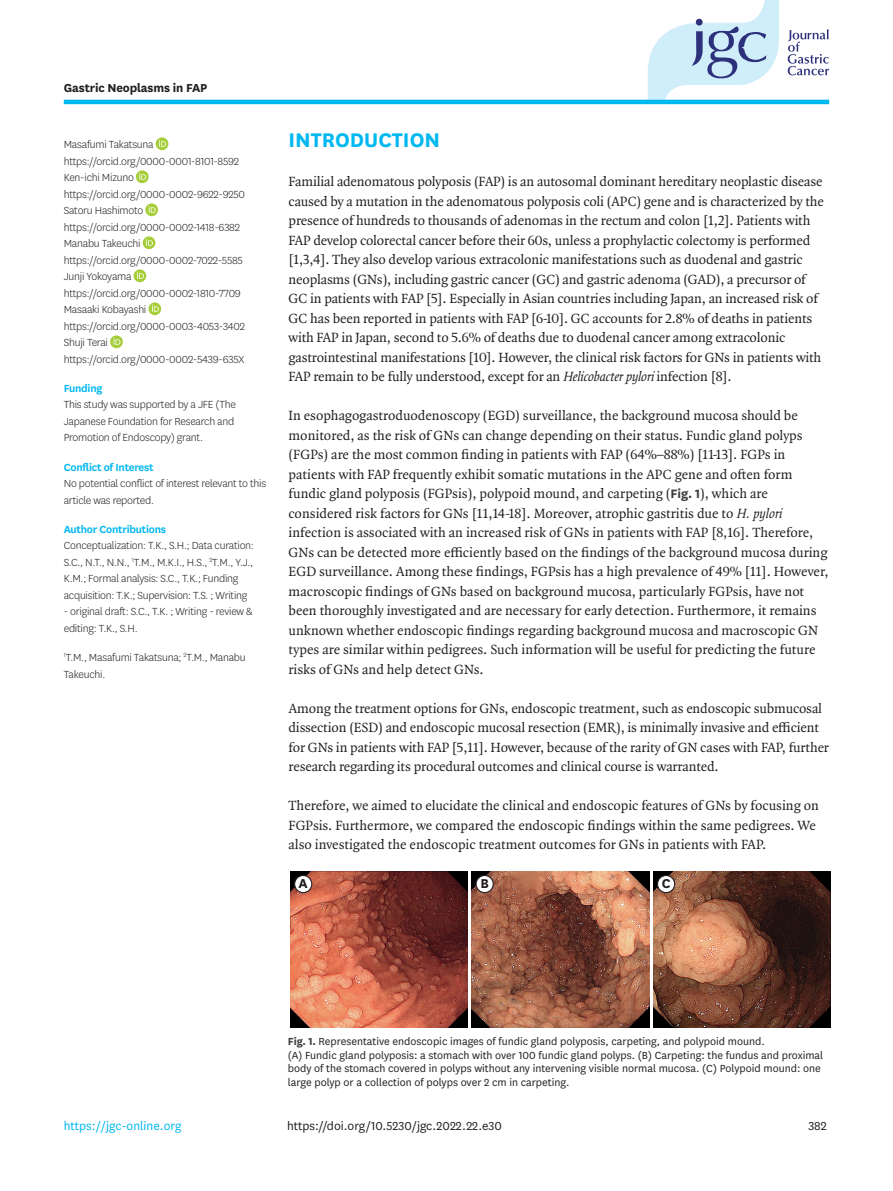
<style>
.page{position:relative;width:893px;height:1191px;background:#fff}
.page>*{position:absolute;margin:0;border:0;box-sizing:border-box;transform-origin:0 0}
.body_title1{font:700 23.1px "National";color:#00b8f0}
.t1{font:700 15px "National";color:#231f20}
.body_p{font:14.25px/19.5px "Quadraat OT";color:#231f20}
.body_p_first{font:14.25px/19.5px "Quadraat OT";letter-spacing:-.01em;color:#231f20}
.doi_running_footer{font:13.5px "National";color:#231f20}
.t2{font:13.5px "National";color:#00b8f0}
.alt-title-type{font:700 13.5px "National";letter-spacing:-.01em;color:#231f20}
.conflict_p{font:300 12px/16.5px "National";letter-spacing:-.02em;color:#231f20}
.fig_caption{font:12px/13.5px "National";color:#231f20}
.orcid_url_p{font:300 12px "National";letter-spacing:-.02em;color:#231f20}
.orcid_name_p{font:300 12px "National";letter-spacing:-.02em;color:#231f20}
.conflict_title{font:600 12px "National";letter-spacing:-.02em;color:#00b8f0}
.s1{font-style:italic}
.s2{font-family:"National";font-weight:700;color:#3e3e3f}
.s3{font-weight:700;color:#3e3e3f}
</style>
<div class="page">
<div style="left:156px;top:137px;width:12px;height:13px;background:#a6ce39;border-radius:50%"></div>
<svg style="left:159px;top:140px;width:7px;height:7px"></svg>
<svg style="left:136px;top:170px;width:13px;height:13px"></svg>
<svg style="left:139px;top:173px;width:7px;height:7px"></svg>
<svg style="left:145px;top:203px;width:13px;height:13px"></svg>
<svg style="left:149px;top:206px;width:7px;height:7px"></svg>
<div style="left:143px;top:236px;width:12px;height:13px;background:#a6ce39;border-radius:50%"></div>
<svg style="left:146px;top:239px;width:7px;height:7px"></svg>
<div style="left:134px;top:269px;width:12px;height:13px;background:#a6ce39;border-radius:50%"></div>
<svg style="left:137px;top:272px;width:7px;height:7px"></svg>
<svg style="left:148px;top:302px;width:13px;height:13px"></svg>
<svg style="left:152px;top:305px;width:7px;height:7px"></svg>
<svg style="left:110px;top:335px;width:13px;height:13px"></svg>
<svg style="left:114px;top:338px;width:6px;height:7px"></svg>
<svg style="left:648px;top:0;width:131px;height:100px"></svg>
<svg style="left:788px;top:29px;width:41px;height:46px"></svg>
<hr style="left:64px;top:100px;width:765px;height:4px;background:#00b8f0">
<img style="left:290px;top:871px;width:178px;height:156px">
<img style="left:472px;top:871px;width:177px;height:156px">
<img style="left:653px;top:871px;width:177px;height:156px">
<div style="left:295px;top:875px;width:17px;height:17px;background:#fff;border-radius:50%"></div>
<div style="left:294px;top:875px;width:18px;height:18px;border:1px solid #231f20;border-radius:50%"></div>
<div style="left:476px;top:875px;width:17px;height:17px;background:#fff;border-radius:50%"></div>
<div style="left:475px;top:875px;width:19px;height:18px;border:1px solid #231f20;border-radius:50%"></div>
<div style="left:657px;top:875px;width:18px;height:17px;background:#fff;border-radius:50%"></div>
<div style="left:657px;top:875px;width:18px;height:18px;border:1px solid #231f20;border-radius:50%"></div>
<p class="alt-title-type" style="left:64px;top:78px;width:145px">Gastric Neoplasms in FAP</p>
<p class="orcid_name_p" style="left:64px;top:137px;width:91px">Masafumi Takatsuna</p>
<p class="orcid_url_p" style="left:64px;top:153px;width:177px">https://orcid.org/0000-0001-8101-8592</p>
<p class="orcid_name_p" style="left:64px;top:170px;width:72px">Ken-ichi Mizuno</p>
<p class="orcid_url_p" style="left:64px;top:186px;width:183px">https://orcid.org/0000-0002-9622-9250</p>
<p class="orcid_name_p" style="left:64px;top:203px;width:81px">Satoru Hashimoto</p>
<p class="orcid_url_p" style="left:64px;top:219px;width:178px">https://orcid.org/0000-0002-1418-6382</p>
<p class="orcid_name_p" style="left:64px;top:236px;width:78px">Manabu Takeuchi</p>
<p class="orcid_url_p" style="left:64px;top:252px;width:181px">https://orcid.org/0000-0002-7022-5585</p>
<p class="orcid_name_p" style="left:64px;top:269px;width:69px">Junji Yokoyama</p>
<p class="orcid_url_p" style="left:64px;top:285px;width:179px">https://orcid.org/0000-0002-1810-7709</p>
<p class="orcid_name_p" style="left:64px;top:302px;width:84px">Masaaki Kobayashi</p>
<p class="orcid_url_p" style="left:64px;top:318px;width:183px">https://orcid.org/0000-0003-4053-3402</p>
<p class="orcid_name_p" style="left:64px;top:335px;width:46px">Shuji Terai</p>
<p class="orcid_url_p" style="left:64px;top:351px;width:182px">https://orcid.org/0000-0002-5439-635X</p>
<p class="conflict_title" style="left:64px;top:380px;width:40px">Funding</p>
<p class="conflict_p" style="left:64px;top:396px;width:174px">This study was supported by a JFE (The<br>Japanese Foundation for Research and<br>Promotion of Endoscopy) grant.</p>
<p class="conflict_title" style="left:64px;top:458px;width:91px">Conflict of Interest</p>
<p class="conflict_p" style="left:64px;top:475px;width:204px">No potential conflict of interest relevant to this article was reported.</p>
<p class="conflict_title" style="left:64px;top:521px;width:104px">Author Contributions</p>
<p class="conflict_p" style="left:64px;top:537px;width:192px">Conceptualization: T.K., S.H.; Data curation:<br>S.C., N.T., N.N., <sup>1</sup>T.M., M.K.I., H.S., <sup>2</sup>T.M., Y.J., K.M.; Formal analysis: S.C., T.K.; Funding acquisition: T.K.; Supervision: T.S. ; Writing</p>
<p class="conflict_p" style="left:64px;top:603px;width:190px">- original draft: S.C., T.K. ; Writing - review &amp; editing: T.K., S.H.</p>
<p class="conflict_p" style="left:64px;top:649px;width:183px"><sup>1</sup>T.M., Masafumi Takatsuna; <sup>2</sup>T.M., Manabu<br>Takeuchi.</p>
<p class="body_title1" style="left:289px;top:124px;width:153px">INTRODUCTION</p>
<p class="body_p_first" style="left:289px;top:172px;width:537px">Familial adenomatous polyposis (FAP) is an autosomal dominant hereditary neoplastic disease caused by a mutation in the adenomatous polyposis coli (APC) gene and is characterized by the presence of hundreds to thousands of adenomas in the rectum and colon [1,2]. Patients with FAP develop colorectal cancer before their 60s, unless a prophylactic colectomy is performed [1,3,4]. They also develop various extracolonic manifestations such as duodenal and gastric neoplasms (GNs), including gastric cancer (GC) and gastric adenoma (GAD), a precursor of GC in patients with FAP [5]. Especially in Asian countries including Japan, an increased risk of GC has been reported in patients with FAP [6-10]. GC accounts for 2.8% of deaths in patients with FAP in Japan, second to 5.6% of deaths due to duodenal cancer among extracolonic gastrointestinal manifestations [10]. However, the clinical risk factors for GNs in patients with FAP remain to be fully understood, except for an <span class="s1">Helicobacterpylori</span>infection [8].</p>
<p class="body_p" style="left:289px;top:406px;width:542px">In esophagogastroduodenoscopy (EGD) surveillance, the background mucosa should be monitored, as the risk of GNs can change depending on their status. Fundic gland polyps (FGPs) are the most common finding in patients with FAP (64%–88%) [11-13]. FGPs in patients with FAP frequently exhibit somatic mutations in the APC gene and often form fundic gland polyposis (FGPsis), polypoid mound, and carpeting (<span class="s2">Fig. 1</span>), which are considered risk factors for GNs [11,14-18]. Moreover, atrophic gastritis due to <span class="s1">H.pylori </span>infection is associated with an increased risk of GNs in patients with FAP [8,16]. Therefore, GNs can be detected more efficiently based on the findings of the background mucosa during EGD surveillance. Among these findings, FGPsis has a high prevalence of 49% [11]. However, macroscopic findings of GNs based on background mucosa, particularly FGPsis, have not been thoroughly investigated and are necessary for early detection. Furthermore, it remains unknown whether endoscopic findings regarding background mucosa and macroscopic GN types are similar within pedigrees. Such information will be useful for predicting the future risks of GNs and help detect GNs.</p>
<p class="body_p" style="left:289px;top:698px;width:542px">Among the treatment options for GNs, endoscopic treatment, such as endoscopic submucosal dissection (ESD) and endoscopic mucosal resection (EMR), is minimally invasive and efficient for GNs in patients with FAP [5,11]. However, because of the rarity of GN cases with FAP, further research regarding its procedural outcomes and clinical course is warranted.</p>
<p class="body_p" style="left:289px;top:796px;width:532px">Therefore, we aimed to elucidate the clinical and endoscopic features of GNs by focusing on<br>FGPsis. Furthermore, we compared the endoscopic findings within the same pedigrees. We also investigated the endoscopic treatment outcomes for GNs in patients with FAP.</p>
<p class="t1" style="left:299px;top:873px;width:11px">A</p>
<p class="t1" style="left:480px;top:873px;width:10px">B</p>
<p class="t1" style="left:662px;top:873px;width:10px">C</p>
<p class="fig_caption" style="left:288px;top:1034px;width:537px"><span class="s3">Fig. 1.</span> Representative endoscopic images of fundic gland polyposis, carpeting, and polypoid mound.<br>(A) Fundic gland polyposis: a stomach with over 100 fundic gland polyps. (B) Carpeting: the fundus and proximal body of the stomach covered in polyps without any intervening visible normal mucosa. (C) Polypoid mound: one large polyp or a collection of polyps over 2 cm in carpeting.</p>
<p class="t2" style="left:64px;top:1116px;width:119px">https://jgc-online.org</p>
<p class="doi_running_footer" style="left:287px;top:1116px;width:216px">https://doi.org/10.5230/jgc.2022.22.e30</p>
<p class="doi_running_footer" style="left:808px;top:1116px;width:20px">382</p>
</div>
